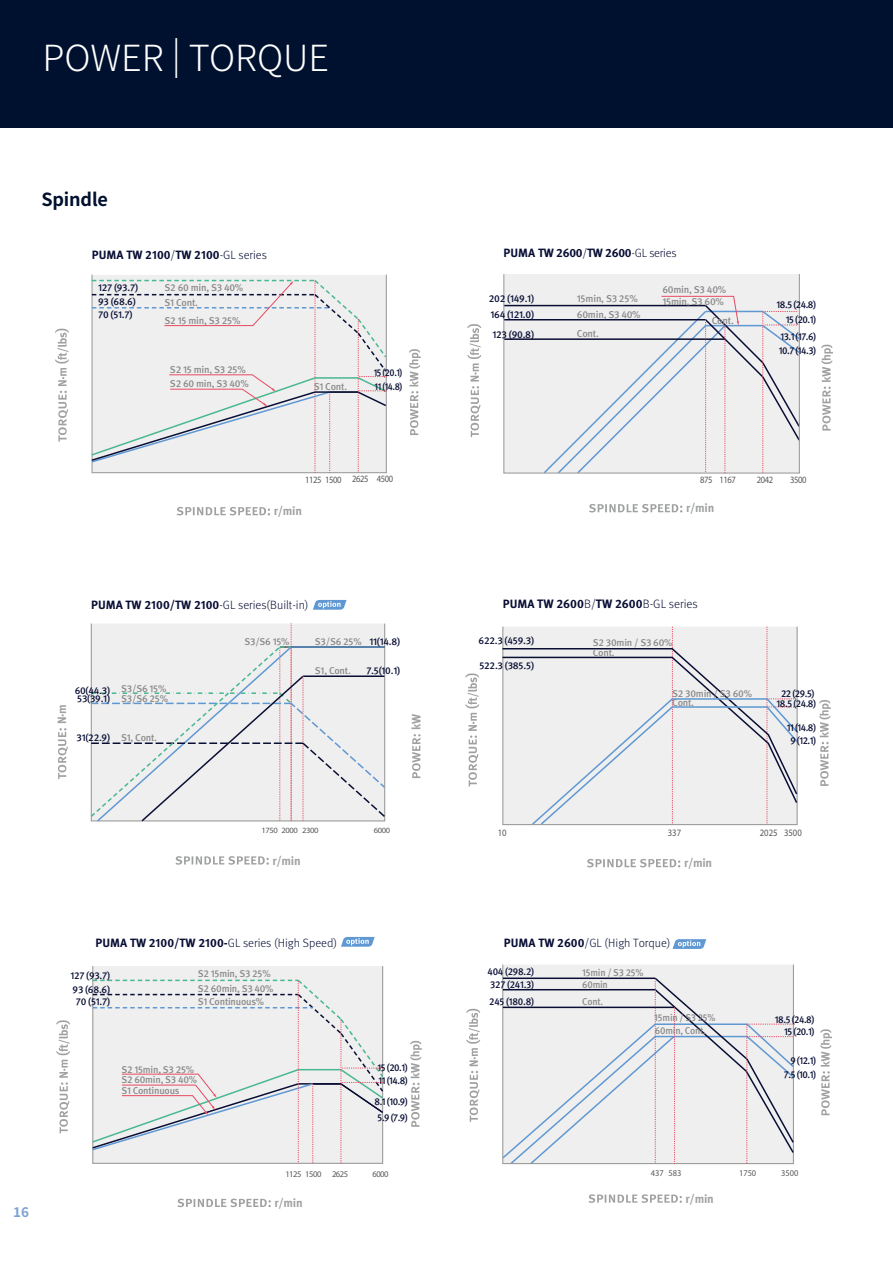
<style>
.page{position:relative;width:893px;height:1263px;background:#fff}
.page>*{position:absolute;margin:0;border:0;box-sizing:border-box;transform-origin:0 0}
.t1{font:300 36px "Noto Sans KR";color:#fff}
.t2{font:700 18px "Noto Sans KR";letter-spacing:-.01em;color:#00102f}
.t3{font:700 13.5px "Noto Sans KR";color:#7da3d6}
.t4{font:700 12.15px "Doosan Meta Pro";color:#080e34}
.t5{font:300 12px "Doosan Meta Pro";color:#080e34}
.t6{font:700 12px "Doosan Meta Pro";letter-spacing:-.025em;color:#9fa0a0}
.t7{font:700 12px "Doosan Meta Pro";color:#080e34}
.t8{font:700 12px "Doosan Meta Pro";letter-spacing:-.02em;color:#080e34}
.t9{font:500 10.05px/19.5px "Doosan Meta Pro";letter-spacing:-.025em;color:#898989}
.t10{font:500 10.05px/15.9px "Doosan Meta Pro";letter-spacing:-.025em;color:#080e34}
.t11{font:500 9.9px/10.5px "Doosan Meta Pro";letter-spacing:-.025em;color:#898989}
.t12{font:500 9.9px/13px "Doosan Meta Pro";letter-spacing:-.025em;color:#080e34;text-align:right;scale:.95 1}
.t13{font:500 9.9px/13.8px "Doosan Meta Pro";letter-spacing:-.025em;color:#080e34}
.t14{font:500 9.9px/17.4px "Doosan Meta Pro";letter-spacing:-.025em;color:#898989;scale:.95 1}
.t15{font:500 9.9px "Doosan Meta Pro";letter-spacing:-.025em;color:#080e34;scale:.9 1}
.t16{font:9.75px "Meta Normal LF";color:#595757;scale:.89 1}
.t17{font:9.6px "Meta Normal LF";letter-spacing:-.05em;color:#595757;scale:.89 1}
.t18{font:8.85px "Meta Normal LF";color:#595757;scale:.95 1}
.t19{font:8.7px "Meta Normal LF";letter-spacing:-.05em;color:#595757}
.t20{font:7.95px "Meta Normal LF";letter-spacing:-.05em;color:#595757;scale:1.07 1}
.s1{font-weight:300}
.s2{font-weight:700}
.s3{color:#898989}
.s4{font-size:12px}
</style>
<div class="page">
<div style="left:0;top:0;width:893px;height:128px;background:#00102f"></div>
<svg style="left:177px;top:507px;width:93px;height:8px"></svg>
<div style="left:92px;top:965px;width:291px;height:199px;background:#efefef;border:1px solid #9d9e9b"></div>
<div style="left:502px;top:964px;width:292px;height:200px;background:#efefef"></div>
<div style="left:504px;top:274px;width:295px;height:199px;background:#efefef"></div>
<hr style="left:504px;top:305px;width:202px;height:1px;background:#080e34">
<hr style="left:504px;top:319px;width:202px;height:1px;background:#080e34">
<hr style="left:504px;top:338px;width:221px;height:2px;background:#080e34">
<svg style="left:177px;top:1198px;width:94px;height:9px"></svg>
<svg style="left:589px;top:504px;width:93px;height:8px"></svg>
<svg style="left:589px;top:1194px;width:93px;height:9px"></svg>
<svg style="left:587px;top:859px;width:93px;height:8px"></svg>
<svg style="left:55px;top:329px;width:14px;height:113px"></svg>
<svg style="left:409px;top:349px;width:12px;height:86px"></svg>
<svg style="left:56px;top:1020px;width:14px;height:113px"></svg>
<svg style="left:410px;top:1041px;width:12px;height:86px"></svg>
<svg style="left:466px;top:1009px;width:14px;height:113px"></svg>
<svg style="left:820px;top:1029px;width:12px;height:86px"></svg>
<svg style="left:467px;top:324px;width:14px;height:113px"></svg>
<svg style="left:821px;top:345px;width:12px;height:85px"></svg>
<svg style="left:465px;top:673px;width:14px;height:113px"></svg>
<svg style="left:819px;top:700px;width:12px;height:86px"></svg>
<svg style="left:341px;top:937px;width:34px;height:10px"></svg>
<svg style="left:313px;top:600px;width:34px;height:10px"></svg>
<svg style="left:673px;top:939px;width:33px;height:10px"></svg>
<svg style="left:175px;top:856px;width:94px;height:9px"></svg>
<svg style="left:412px;top:734px;width:9px;height:44px"></svg>
<svg style="left:58px;top:728px;width:10px;height:51px"></svg>
<svg style="left:90px;top:623px;width:296px;height:199px"></svg>
<svg style="left:91px;top:278px;width:297px;height:195px"></svg>
<svg style="left:502px;top:976px;width:292px;height:189px"></svg>
<svg style="left:542px;top:296px;width:258px;height:178px"></svg>
<svg style="left:502px;top:627px;width:296px;height:199px"></svg>
<svg style="left:92px;top:978px;width:292px;height:185px"></svg>
<h1 class="t1" style="left:43px;top:38px;width:288px">POWER | TORQUE</h1>
<h2 class="t2" style="left:42px;top:189px;width:68px">Spindle</h2>
<p class="t7" style="left:92px;top:247px;width:176px">PUMA TW 2100<span class="s1">/</span>TW 2100<span class="s1">-GL series</span></p>
<p class="t8" style="left:504px;top:245px;width:174px">PUMA TW 2600<span class="s1">/</span>TW 2600<span class="s1">-GL series</span></p>
<p class="t13" style="left:98px;top:281px;width:41px">127 (93.7)<br>93 (68.6)<br>70 (51.7)</p>
<p class="t11" style="left:165px;top:283px;width:80px">S2 60 min, S3 40%</p>
<p class="t11" style="left:165px;top:315px;width:77px">S2 15 min, S3 25%</p>
<p class="t11" style="left:165px;top:297px;width:35px">S1 Cont.</p>
<p class="t11" style="left:170px;top:365px;width:77px">S2 15 min, S3 25%</p>
<p class="t11" style="left:170px;top:379px;width:80px">S2 60 min, S3 40%</p>
<p class="t15" style="left:374px;top:367px;width:33px">15 (20.1)</p>
<p class="t11" style="left:314px;top:381px;width:35px">S1 Cont.</p>
<p class="t15" style="left:375px;top:380px;width:32px">11 (14.8)</p>
<p class="t10" style="left:489px;top:291px;width:47px">202 (149.1)<br>164 (121.0)</p>
<p class="t10" style="left:492px;top:326px;width:43px">123 (90.8)</p>
<p class="t9" style="left:577px;top:289px;width:62px">15min, S3 25%</p>
<p class="t9" style="left:577px;top:305px;width:65px">60min, S3 40%<br>Cont.</p>
<p class="t9" style="left:662px;top:280px;width:65px">60min, S3 40%</p>
<p class="t9" style="left:712px;top:292px;width:24px;text-indent:-49px">15min, S3 60%<br>Cont.</p>
<p class="t12" style="left:777px;top:297px;width:43px;line-height:14.9px">18.5 (24.8)<br>15 (20.1)</p>
<p class="t12" style="left:779px;top:329px;width:41px;line-height:14.4px;text-align:left">13.1 (17.6)<br>10.7 (14.3)</p>
<p class="t17" style="left:305px;top:473px;width:100px">1125 1500 2625 4500</p>
<p class="t6" style="left:274px;top:503px;width:30px">r/min</p>
<p class="t5" style="left:91px;top:596px;width:219px"><span class="s2">PUMA TW 2100/TW 2100</span>-GL series(Built-in)</p>
<p class="t6" style="left:54px;top:724px;width:21px;rotate:-90deg">N·m</p>
<p class="t13" style="left:75px;top:686px;width:95px;line-height:8.6px">60(44.3) <sup>S3/S6</sup> <sup>15%<br></sup>53(39.1) <span class="s3">S3/S6 25%</span></p>
<p class="t13" style="left:77px;top:731px;width:82px">31(22.9) <span class="s3">S1, Cont.</span></p>
<p class="t13" style="left:369px;top:635px;width:32px">11(14.8)</p>
<p class="t11" style="left:244px;top:636px;width:47px">S3/S6 15%</p>
<p class="t11" style="left:315px;top:636px;width:48px">S3/S6 25%</p>
<p class="t11" style="left:315px;top:665px;width:37px">S1, Cont.</p>
<p class="t13" style="left:366px;top:663px;width:35px">7.5(10.1)</p>
<p class="t6" style="left:409px;top:730px;width:18px;rotate:-90deg">kW</p>
<h3 class="t3" style="left:13px;top:1205px;width:17px">16</h3>
<p class="t20" style="left:262px;top:825px;width:55px">1750 2000 2300</p>
<p class="t20" style="left:374px;top:825px;width:17px">6000</p>
<p class="t6" style="left:273px;top:853px;width:30px">r/min</p>
<p class="t5" style="left:96px;top:934px;width:243px"><span class="s2">PUMA TW 2100/TW 2100-</span>GL series (High Speed)</p>
<p class="t13" style="left:70px;top:969px;width:41px">127 (93.7)<br>93 (68.6)</p>
<p class="t13" style="left:76px;top:995px;width:36px">70 (51.7)</p>
<p class="t11" style="left:198px;top:968px;width:74px">S2 15min, S3 25%</p>
<p class="t11" style="left:198px;top:983px;width:77px">S2 60min, S3 40%</p>
<p class="t11" style="left:198px;top:996px;width:68px">S1 Continuous%</p>
<p class="t11" style="left:121px;top:1064px;width:77px">S2 15min, S3 25%<br>S2 60min, S3 40%<br>S1 Continuous</p>
<p class="t12" style="left:378px;top:1061px;width:33px">15 (20.1)</p>
<p class="t12" style="left:379px;top:1074px;width:32px">11 (14.8)</p>
<p class="t12" style="left:375px;top:1095px;width:36px">8.1 (10.9)</p>
<p class="t12" style="left:378px;top:1111px;width:33px">5.9 (7.9)</p>
<p class="t19" style="left:285px;top:1168px;width:64px">1125 1500 2625</p>
<p class="t19" style="left:372px;top:1168px;width:18px">6000</p>
<p class="t6" style="left:275px;top:1195px;width:30px">r/min</p>
<p class="t17" style="left:700px;top:473px;width:41px">875 1167</p>
<p class="t17" style="left:757px;top:473px;width:20px">2042</p>
<p class="t17" style="left:790px;top:473px;width:20px">3500</p>
<p class="t6" style="left:686px;top:500px;width:30px">r/min</p>
<p class="t4" style="left:503px;top:596px;width:196px"><span class="s4">PUMA</span> TW 2600<span class="s1">B/</span>TW 2600<span class="s1">B-GL series</span></p>
<p class="t13" style="left:479px;top:633px;width:57px">622.3 (459.3)</p>
<p class="t13" style="left:479px;top:659px;width:56px">522.3 (385.5)</p>
<p class="t11" style="left:593px;top:638px;width:81px">S2 30min / S3 60%<br>Cont.</p>
<p class="t11" style="left:672px;top:690px;width:81px;line-height:8.7px">S2 30min / S3 60%<br>Cont.</p>
<p class="t12" style="left:777px;top:689px;width:43px;line-height:9.6px;text-align:center">22 (29.5)<br>18.5 (24.8)</p>
<p class="t12" style="left:787px;top:722px;width:32px;text-align:center">11 (14.8)<br>9 (12.1)</p>
<p class="t16" style="left:498px;top:827px;width:12px">10</p>
<p class="t16" style="left:668px;top:827px;width:17px">337</p>
<p class="t16" style="left:760px;top:827px;width:49px">2025 3500</p>
<p class="t6" style="left:684px;top:855px;width:30px">r/min</p>
<p class="t5" style="left:504px;top:934px;width:168px"><span class="s2">PUMA TW 2600</span>/GL (High Torque)</p>
<p class="t12" style="left:487px;top:965px;width:51px;text-align:left">404 (298.2)<br>327 (241.3)</p>
<p class="t12" style="left:489px;top:995px;width:49px">245 (180.8)</p>
<p class="t14" style="left:582px;top:964px;width:66px">15min / S3 25%</p>
<p class="t14" style="left:582px;top:976px;width:29px">60min<br>Cont.</p>
<p class="t14" style="left:654px;top:1009px;width:66px">15min / S3 25%</p>
<p class="t14" style="left:655px;top:1022px;width:55px">60min, Cont.</p>
<p class="t12" style="left:775px;top:1013px;width:43px;line-height:12.5px">18.5 (24.8)<br>15 (20.1)</p>
<p class="t12" style="left:784px;top:1054px;width:35px;line-height:13.8px">9 (12.1)<br>7.5 (10.1)</p>
<p class="t18" style="left:651px;top:1167px;width:34px">437 583</p>
<p class="t18" style="left:739px;top:1167px;width:20px">1750</p>
<p class="t18" style="left:781px;top:1167px;width:20px">3500</p>
<p class="t6" style="left:686px;top:1191px;width:30px">r/min</p>
</div>
